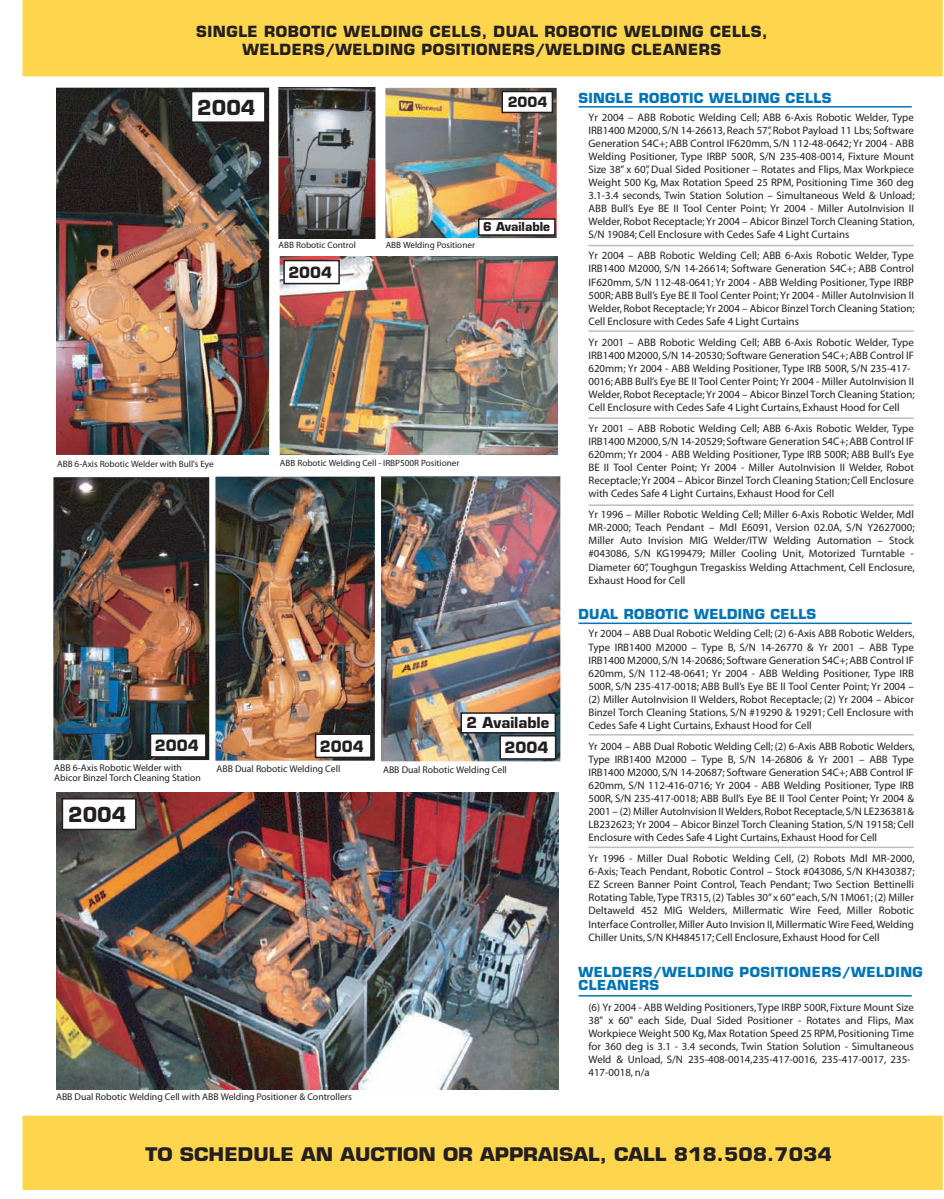
<style>
.page{position:relative;width:944px;height:1199px;background:#fff}
.page>*{position:absolute;margin:0;border:0;box-sizing:border-box;transform-origin:0 0}
.t1{font:700 20.25px "Eurostile";color:#231f20}
.t2{font:700 18.3px "Eurostile";color:#231f20;scale:1.09 1}
.t3{font:700 15.3px "Eurostile";color:#231f20}
.t4{font:700 15.15px "Eurostile";color:#231f20}
.t5{font:700 15px/18px "Eurostile";letter-spacing:.035em;color:#231f20;text-align:center}
.t6{font:700 14.85px "Eurostile";color:#231f20}
.t7{font:700 13.8px "Eurostile";color:#231f20}
.t8{font:700 13.5px/13.5px "Eurostile";letter-spacing:.025em;color:#0074b7}
.t9{font:700 12px "Eurostile";color:#231f20}
.t10{font:10.8px/13px "Myriad";color:#231f20;text-align:justify}
.t11{font:9.75px/10.5px "Myriad";color:#231f20}
.t12{font:9.15px "Myriad";color:#231f20}
</style>
<div class="page">
<img style="left:56px;top:88px;width:213px;height:367px">
<img style="left:385px;top:88px;width:171px;height:150px">
<img style="left:279px;top:257px;width:278px;height:198px">
<img style="left:278px;top:87px;width:97px;height:151px">
<img style="left:215px;top:476px;width:160px;height:284px">
<img style="left:53px;top:477px;width:156px;height:283px">
<div style="left:22px;top:1115px;width:920px;height:75px;background:#fed64d"></div>
<div style="left:22px;top:0;width:920px;height:76px;background:#fed64d"></div>
<svg style="left:578px;top:106px;width:334px;height:2px"></svg>
<svg style="left:578px;top:622px;width:334px;height:3px"></svg>
<img style="left:56px;top:792px;width:502px;height:297px">
<img style="left:381px;top:476px;width:179px;height:285px">
<div style="left:62px;top:798px;width:74px;height:31px;background:#fff"></div>
<div style="left:62px;top:798px;width:74px;height:32px;border:2px solid #231f20"></div>
<div style="left:191px;top:91px;width:74px;height:31px;background:#fff"></div>
<div style="left:191px;top:91px;width:74px;height:32px;border:2px solid #231f20"></div>
<div style="left:150px;top:733px;width:56px;height:24px;background:#fff"></div>
<div style="left:150px;top:733px;width:56px;height:24px;border:2px solid #231f20"></div>
<div style="left:284px;top:260px;width:55px;height:23px;background:#fff"></div>
<div style="left:283px;top:260px;width:57px;height:24px;border:2px solid #231f20"></div>
<div style="left:502px;top:91px;width:50px;height:21px;background:#fff"></div>
<div style="left:501px;top:91px;width:52px;height:22px;border:2px solid #231f20"></div>
<div style="left:478px;top:219px;width:76px;height:16px;background:#fff"></div>
<div style="left:478px;top:218px;width:77px;height:18px;border:2px solid #231f20"></div>
<div style="left:461px;top:713px;width:94px;height:19px;background:#fff"></div>
<div style="left:460px;top:712px;width:96px;height:21px;border:2px solid #231f20"></div>
<svg style="left:578px;top:995px;width:334px;height:2px"></svg>
<div style="left:315px;top:734px;width:56px;height:23px;background:#fff"></div>
<div style="left:315px;top:733px;width:56px;height:25px;border:2px solid #231f20"></div>
<div style="left:500px;top:735px;width:55px;height:24px;background:#fff"></div>
<div style="left:499px;top:735px;width:57px;height:24px;border:2px solid #231f20"></div>
<svg style="left:588px;top:245px;width:326px;height:2px"></svg>
<svg style="left:588px;top:330px;width:326px;height:2px"></svg>
<svg style="left:588px;top:417px;width:326px;height:2px"></svg>
<svg style="left:588px;top:504px;width:326px;height:2px"></svg>
<svg style="left:588px;top:734px;width:326px;height:2px"></svg>
<svg style="left:588px;top:846px;width:326px;height:2px"></svg>
<p class="t5" style="left:196px;top:22px;width:572px">SINGLE ROBOTIC WELDING CELLS, DUAL ROBOTIC WELDING CELLS,<br>WELDERS/WELDING POSITIONERS/WELDING CLEANERS</p>
<p class="t1" style="left:197px;top:95px;width:60px">2004</p>
<p class="t7" style="left:507px;top:94px;width:41px">2004</p>
<p class="t12" style="left:278px;top:240px;width:79px">ABB Robotic Control</p>
<p class="t12" style="left:385px;top:240px;width:91px">ABB Welding Positioner</p>
<p class="t4" style="left:288px;top:263px;width:45px">2004</p>
<p class="t9" style="left:483px;top:220px;width:68px">6 Available</p>
<p class="t12" style="left:57px;top:459px;width:158px">ABB 6-Axis Robotic Welder with Bull's Eye</p>
<p class="t12" style="left:280px;top:458px;width:181px">ABB Robotic Welding Cell - IRBP500R Positioner</p>
<p class="t3" style="left:155px;top:736px;width:45px">2004</p>
<p class="t11" style="left:54px;top:762px;width:148px">ABB 6-Axis Robotic Welder with<br>Abicor Binzel Torch Cleaning Station</p>
<p class="t1" style="left:68px;top:802px;width:60px">2004</p>
<p class="t6" style="left:466px;top:713px;width:84px">2 Available</p>
<p class="t3" style="left:320px;top:736px;width:45px">2004</p>
<p class="t3" style="left:504px;top:738px;width:45px">2004</p>
<p class="t11" style="left:216px;top:764px;width:125px">ABB Dual Robotic Welding Cell</p>
<p class="t11" style="left:383px;top:764px;width:125px">ABB Dual Robotic Welding Cell</p>
<p class="t11" style="left:56px;top:1092px;width:297px">ABB Dual Robotic Welding Cell with ABB Welding Positioner &amp; Controllers</p>
<p class="t8" style="left:578px;top:91px;width:254px">SINGLE ROBOTIC WELDING CELLS</p>
<p class="t10" style="left:588px;top:111px;width:328px">Yr 2004 – ABB Robotic Welding Cell; ABB 6-Axis Robotic Welder, Type IRB1400 M2000, S/N 14-26613, Reach 57”, Robot Payload 11 Lbs; Software Generation S4C+; ABB Control IF620mm, S/N 112-48-0642; Yr 2004 - ABB Welding Positioner, Type IRBP 500R, S/N 235-408-0014, Fixture Mount Size 38” x 60”, Dual Sided Positioner – Rotates and Flips, Max Workpiece Weight 500 Kg, Max Rotation Speed 25 RPM, Positioning Time 360 deg 3.1-3.4 seconds, Twin Station Solution – Simultaneous Weld &amp; Unload; ABB Bull’s Eye BE II Tool Center Point; Yr 2004 - Miller AutoInvision II Welder, Robot Receptacle; Yr 2004 – Abicor Binzel Torch Cleaning Station, S/N 19084; Cell Enclosure with Cedes Safe 4 Light Curtains</p>
<p class="t10" style="left:588px;top:250px;width:327px">Yr 2004 – ABB Robotic Welding Cell; ABB 6-Axis Robotic Welder, Type IRB1400 M2000, S/N 14-26614; Software Generation S4C+; ABB Control IF620mm, S/N 112-48-0641; Yr 2004 - ABB Welding Positioner, Type IRBP 500R; ABB Bull’s Eye BE II Tool Center Point; Yr 2004 - Miller AutoInvision II Welder, Robot Receptacle; Yr 2004 – Abicor Binzel Torch Cleaning Station; Cell Enclosure with Cedes Safe 4 Light Curtains</p>
<p class="t10" style="left:588px;top:336px;width:327px;text-align:left">Yr 2001 – ABB Robotic Welding Cell; ABB 6-Axis Robotic Welder, Type IRB1400 M2000, S/N 14-20530; Software Generation S4C+; ABB Control IF 620mm; Yr 2004 - ABB Welding Positioner, Type IRB 500R, S/N 235-417- 0016; ABB Bull’s Eye BE II Tool Center Point; Yr 2004 - Miller AutoInvision II Welder, Robot Receptacle; Yr 2004 – Abicor Binzel Torch Cleaning Station; Cell Enclosure with Cedes Safe 4 Light Curtains, Exhaust Hood for Cell</p>
<p class="t10" style="left:588px;top:422px;width:327px">Yr 2001 – ABB Robotic Welding Cell; ABB 6-Axis Robotic Welder, Type IRB1400 M2000, S/N 14-20529; Software Generation S4C+; ABB Control IF 620mm; Yr 2004 - ABB Welding Positioner, Type IRB 500R; ABB Bull’s Eye BE II Tool Center Point; Yr 2004 - Miller AutoInvision II Welder, Robot Receptacle; Yr 2004 – Abicor Binzel Torch Cleaning Station; Cell Enclosure with Cedes Safe 4 Light Curtains, Exhaust Hood for Cell</p>
<p class="t10" style="left:588px;top:508px;width:327px">Yr 1996 – Miller Robotic Welding Cell; Miller 6-Axis Robotic Welder, Mdl MR-2000; Teach Pendant – Mdl E6091, Version 02.0A, S/N Y2627000; Miller Auto Invision MIG Welder/ITW Welding Automation – Stock #043086, S/N KG199479; Miller Cooling Unit, Motorized Turntable - Diameter 60”, Toughgun Tregaskiss Welding Attachment, Cell Enclosure, Exhaust Hood for Cell</p>
<p class="t8" style="left:578px;top:607px;width:239px">DUAL ROBOTIC WELDING CELLS</p>
<p class="t10" style="left:588px;top:628px;width:327px">Yr 2004 – ABB Dual Robotic Welding Cell; (2) 6-Axis ABB Robotic Welders, Type IRB1400 M2000 – Type B, S/N 14-26770 &amp; Yr 2001 – ABB Type IRB1400 M2000, S/N 14-20686; Software Generation S4C+; ABB Control IF 620mm, S/N 112-48-0641; Yr 2004 - ABB Welding Positioner, Type IRB 500R, S/N 235-417-0018; ABB Bull’s Eye BE II Tool Center Point; Yr 2004 – (2) Miller AutoInvision II Welders, Robot Receptacle; (2) Yr 2004 – Abicor Binzel Torch Cleaning Stations, S/N #19290 &amp; 19291; Cell Enclosure with Cedes Safe 4 Light Curtains, Exhaust Hood for Cell</p>
<p class="t10" style="left:588px;top:740px;width:328px">Yr 2004 – ABB Dual Robotic Welding Cell; (2) 6-Axis ABB Robotic Welders, Type IRB1400 M2000 – Type B, S/N 14-26806 &amp; Yr 2001 – ABB Type IRB1400 M2000, S/N 14-20687; Software Generation S4C+; ABB Control IF 620mm, S/N 112-416-0716; Yr 2004 - ABB Welding Positioner, Type IRB 500R, S/N 235-417-0018; ABB Bull’s Eye BE II Tool Center Point; Yr 2004 &amp; 2001 – (2) Miller AutoInvision II Welders, Robot Receptacle, S/N LE236381&amp; LB232623; Yr 2004 – Abicor Binzel Torch Cleaning Station, S/N 19158; Cell Enclosure with Cedes Safe 4 Light Curtains, Exhaust Hood for Cell</p>
<p class="t10" style="left:588px;top:852px;width:327px">Yr 1996 - Miller Dual Robotic Welding Cell, (2) Robots Mdl MR-2000, 6-Axis; Teach Pendant, Robotic Control – Stock #043086, S/N KH430387; EZ Screen Banner Point Control, Teach Pendant; Two Section Bettinelli Rotating Table, Type TR315, (2) Tables 30” x 60” each, S/N 1M061; (2) Miller Deltaweld 452 MIG Welders, Millermatic Wire Feed, Miller Robotic Interface Controller, Miller Auto Invision II, Millermatic Wire Feed, Welding Chiller Units, S/N KH484517; Cell Enclosure, Exhaust Hood for Cell</p>
<p class="t8" style="left:578px;top:965px;width:346px">WELDERS/WELDING POSITIONERS/WELDING<br>CLEANERS</p>
<p class="t10" style="left:588px;top:1001px;width:327px;text-align:left">(6) Yr 2004 - ABB Welding Positioners, Type IRBP 500R, Fixture Mount Size 38" x 60" each Side, Dual Sided Positioner - Rotates and Flips, Max Workpiece Weight 500 Kg, Max Rotation Speed 25 RPM, Positioning Time for 360 deg is 3.1 - 3.4 seconds, Twin Station Solution - Simultaneous Weld &amp; Unload, S/N 235-408-0014,235-417-0016, 235-417-0017, 235- 417-0018, n/a</p>
<p class="t2" style="left:146px;top:1143px;width:631px">TO SCHEDULE AN AUCTION OR APPRAISAL, CALL 818.508.7034</p>
</div>
